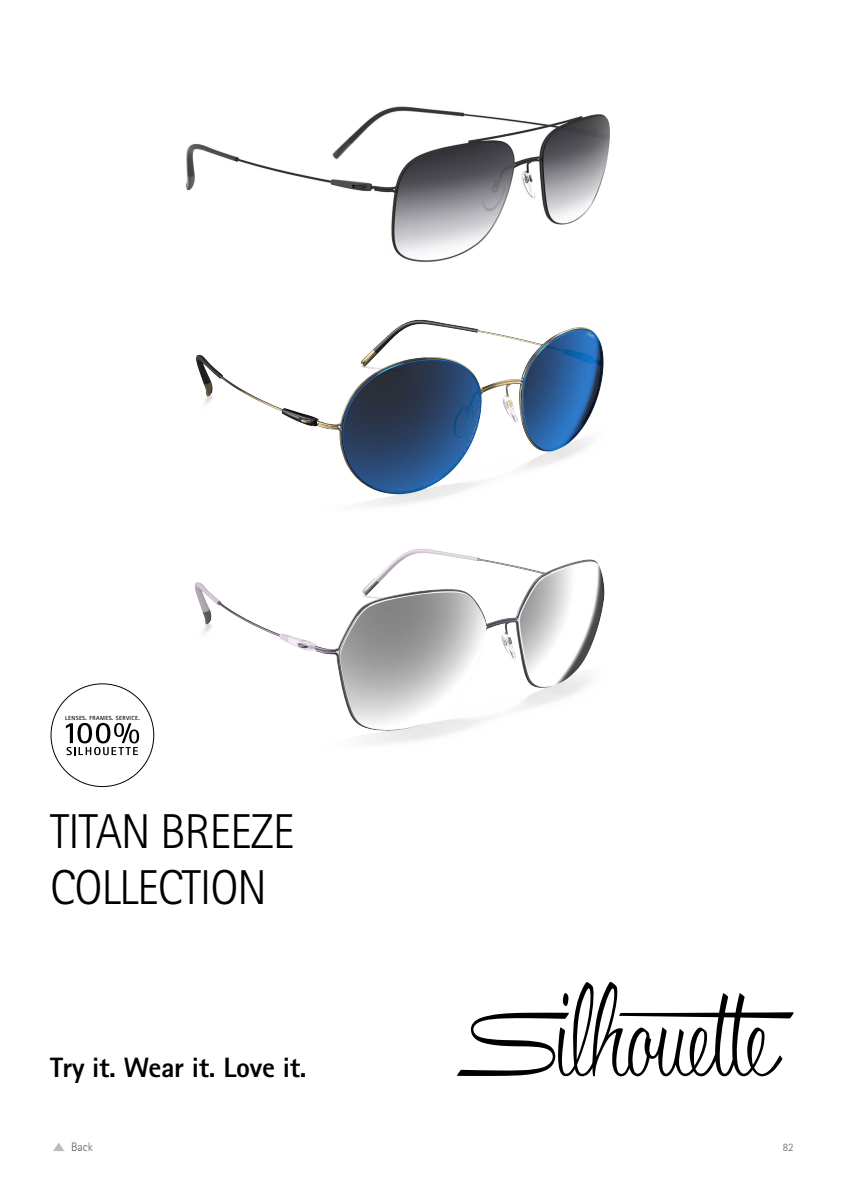
<style>
.page{position:relative;width:844px;height:1191px;background:#fff}
.page>*{position:absolute;margin:0;border:0;box-sizing:border-box;transform-origin:0 0}
.t1{font:300 49px/56.2px "Rotis Sans Serif Pro";letter-spacing:-.025em;color:#000}
.t2{font:800 28px "Rotis Sans Serif Pro";letter-spacing:-.01em;color:#000}
.t3{font:300 12.25px "Rotis Sans Serif Pro";color:#5d5d5d}
.t4{font:300 11.38px "Rotis Sans Serif Pro";color:#5d5d5d}
.t5{font:700 5.95px "Rotis Sans Serif Pro";letter-spacing:.06em;color:#000}
</style>
<div class="page">
<svg style="left:53px;top:1143px;width:11px;height:8px"></svg>
<svg style="left:50px;top:683px;width:104px;height:104px"></svg>
<svg style="left:457px;top:982px;width:336px;height:94px"></svg>
<img style="left:196px;top:319px;width:408px;height:188px">
<img style="left:194px;top:549px;width:411px;height:195px">
<img style="left:185px;top:106px;width:425px;height:156px">
<p class="t5" style="left:65px;top:714px;width:76px">LENSES. FRAMES. SERVICE.</p>
<h1 class="t1" style="left:50px;top:804px;width:246px">TITAN BREEZE<br>COLLECTION</h1>
<h2 class="t2" style="left:50px;top:1049px;width:258px">Try it. Wear it. Love it.</h2>
<h3 class="t3" style="left:71px;top:1139px;width:23px">Back</h3>
<h3 class="t4" style="left:782px;top:1140px;width:12px">82</h3>
</div>
